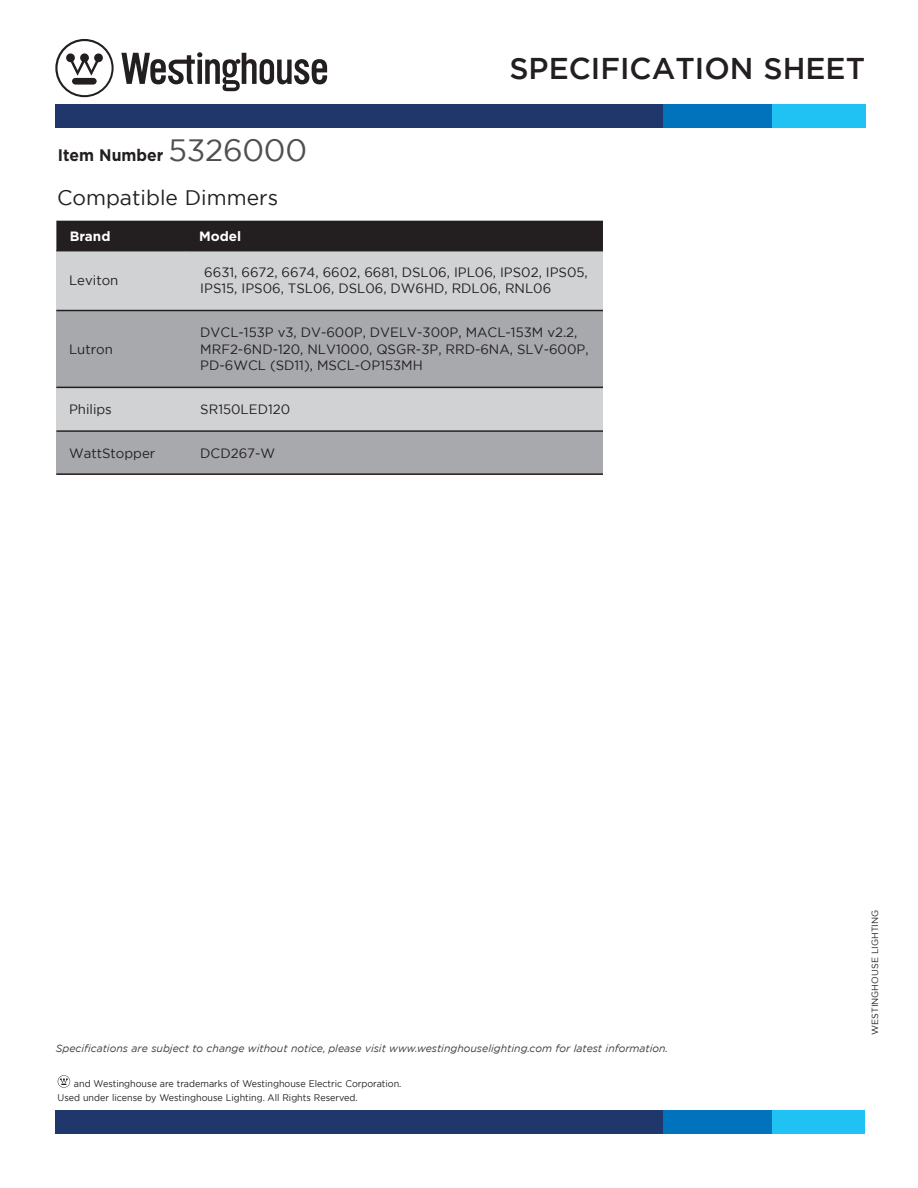
<style>
.page{position:relative;width:918px;height:1188px;background:#fff}
.page>*{position:absolute;margin:0;border:0;box-sizing:border-box;transform-origin:0 0}
.t1{font:500 30px "Gotham";color:#231f20}
.t2{font:21px "Gotham";color:#231f20}
.t3{font:700 16.8px "Gotham";color:#231f20;scale:.94 1}
.t4{font:13.5px/16.4px "Gotham";color:#231f20}
.t5{font:700 13.5px "Gotham";color:#fff}
.t6{font:italic 10.5px "Gotham";color:#3e3e3f}
.t7{font:9.6px/13.5px "Gotham";color:#231f20;scale:.93 1}
.t8{font:9px "Gotham";color:#231f20}
.s1{font-weight:400;font-size:30.75px;color:#4e4f50}
</style>
<div class="page">
<div style="left:56px;top:251px;width:547px;height:59px;background:#d1d2d4"></div>
<div style="left:56px;top:387px;width:547px;height:45px;background:#d1d2d4"></div>
<div style="left:56px;top:310px;width:547px;height:77px;background:#a8a9ad"></div>
<div style="left:56px;top:432px;width:547px;height:42px;background:#a8a9ad"></div>
<div style="left:56px;top:221px;width:547px;height:29px;background:#231f20"></div>
<hr style="left:56px;top:250px;width:130px;height:1px;background:#231f20">
<hr style="left:186px;top:250px;width:417px;height:1px;background:#231f20">
<hr style="left:56px;top:310px;width:547px;height:1px;background:#231f20">
<hr style="left:56px;top:387px;width:547px;height:1px;background:#231f20">
<hr style="left:56px;top:430px;width:547px;height:2px;background:#231f20">
<hr style="left:56px;top:473px;width:547px;height:2px;background:#231f20">
<svg style="left:121px;top:52px;width:206px;height:39px"></svg>
<svg style="left:55px;top:39px;width:59px;height:58px"></svg>
<svg style="left:58px;top:1075px;width:12px;height:13px"></svg>
<div style="left:56px;top:104px;width:809px;height:24px;background:#1fc2f3"></div>
<div style="left:55px;top:104px;width:717px;height:24px;background:#1f376b"></div>
<div style="left:664px;top:104px;width:108px;height:24px;background:#0073bc"></div>
<div style="left:56px;top:1111px;width:809px;height:23px;background:#1fc2f3"></div>
<div style="left:55px;top:1111px;width:717px;height:23px;background:#1f376b"></div>
<div style="left:664px;top:1111px;width:108px;height:23px;background:#0073bc"></div>
<p class="t3" style="left:58px;top:144px;width:267px">Item Number <span class="s1">5326000</span></p>
<h2 class="t2" style="left:57px;top:184px;width:223px">Compatible Dimmers</h2>
<p class="t5" style="left:70px;top:227px;width:42px">Brand</p>
<p class="t5" style="left:199px;top:227px;width:44px">Model</p>
<h1 class="t1" style="left:509px;top:49px;width:357px">SPECIFICATION SHEET</h1>
<p class="t4" style="left:69px;top:272px;width:51px">Leviton</p>
<p class="t4" style="left:69px;top:340px;width:45px">Lutron</p>
<p class="t4" style="left:69px;top:400px;width:44px">Philips</p>
<p class="t4" style="left:200px;top:264px;width:389px">6631, 6672, 6674, 6602, 6681, DSL06, IPL06, IPS02, IPS05,<br>IPS15, IPS06, TSL06, DSL06, DW6HD, RDL06, RNL06</p>
<p class="t4" style="left:200px;top:324px;width:390px">DVCL-153P v3, DV-600P, DVELV-300P, MACL-153M v2.2,<br>MRF2-6ND-120, NLV1000, QSGR-3P, RRD-6NA, SLV-600P,<br>PD-6WCL (SD11), MSCL-OP153MH</p>
<p class="t4" style="left:200px;top:401px;width:91px">SR150LED120</p>
<p class="t4" style="left:69px;top:445px;width:88px">WattStopper</p>
<p class="t4" style="left:200px;top:444px;width:76px">DCD267-W</p>
<p class="t6" style="left:56px;top:1042px;width:614px">Specifications are subject to change without notice, please visit www.westinghouselighting.com for latest information.</p>
<p class="t7" style="left:58px;top:1077px;width:371px;text-indent:16px">and Westinghouse are trademarks of Westinghouse Electric Corporation.<br>Used under license by Westinghouse Lighting. All Rights Reserved.</p>
<p class="t8" style="left:869px;top:1035px;width:127px;rotate:-90deg">WESTINGHOUSE LIGHTING</p>
</div>
